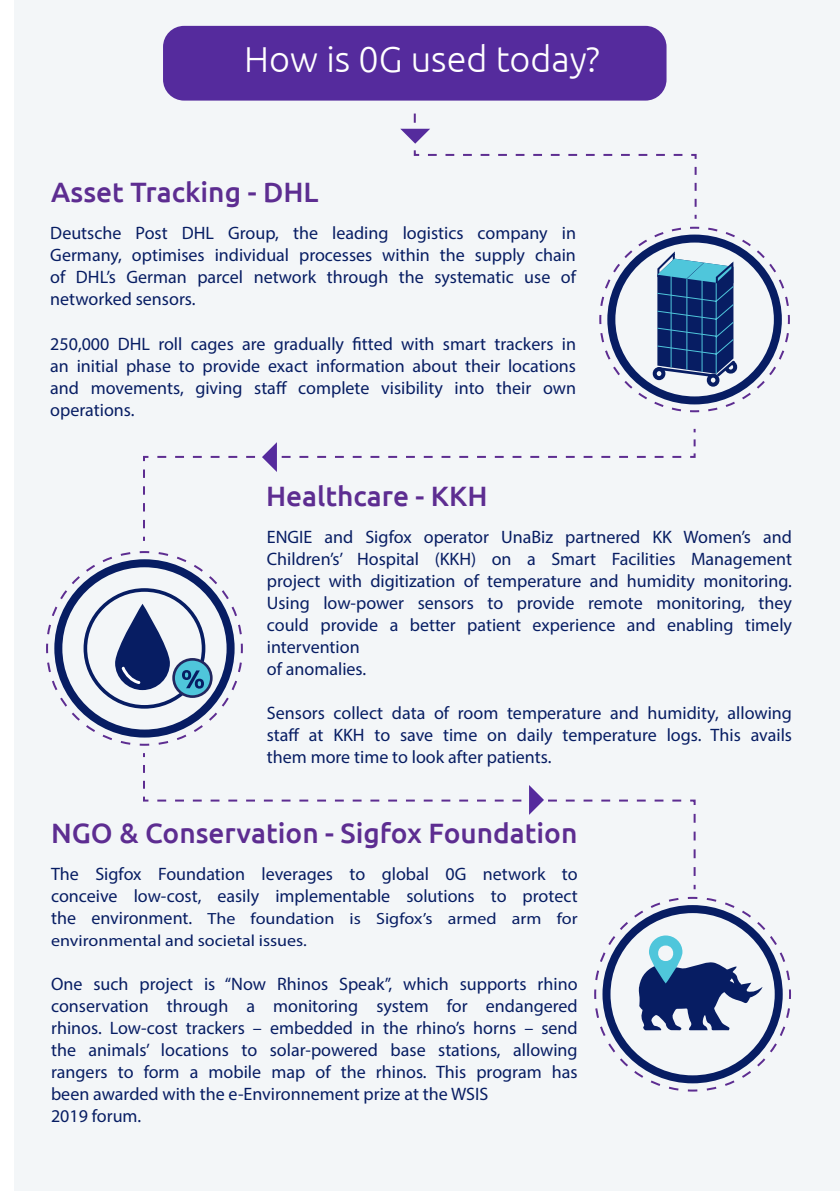
<style>
.page{position:relative;width:840px;height:1191px;background:#fff}
.page>*{position:absolute;margin:0;border:0;box-sizing:border-box;transform-origin:0 0}
.t1{font:300 36px "Ubuntu";color:#fff}
.t2{font:500 28px "Ubuntu";color:#5d2d91}
.t3{font:18px/22px "Myriad Pro";color:#071d63;text-align:justify}
.t4{font:16.2px/22px "Myriad Pro";color:#071d63;scale:1.11 1}
.s1{font-size:18px}
</style>
<div class="page">
<div style="left:14px;top:0;width:825px;height:1191px;background:#f3f6f8"></div>
<svg style="left:594px;top:896px;width:197px;height:196px"></svg>
<svg style="left:46px;top:551px;width:197px;height:195px"></svg>
<svg style="left:157px;top:442px;width:524px;height:30px"></svg>
<svg style="left:157px;top:785px;width:525px;height:30px"></svg>
<svg style="left:400px;top:113px;width:390px;height:300px"></svg>
<div style="left:160px;top:23px;width:509px;height:81px;background:#552b9d;border-radius:24px"></div>
<div style="left:157px;top:20px;width:515px;height:87px;border:6px solid #f3f6f8;border-radius:24px"></div>
<p class="t1" style="left:244px;top:38px;width:357px">How is 0G used today?</p>
<p class="t2" style="left:51px;top:174px;width:269px">Asset Tracking - DHL</p>
<p class="t3" style="left:50px;top:222px;width:527px">Deutsche Post DHL Group, the leading logistics company in Germany, optimises individual processes within the supply chain of DHL’s German parcel network through the systematic use of networked sensors.</p>
<p class="t3" style="left:50px;top:332px;width:527px">250,000 DHL roll cages are gradually fitted with smart trackers in an initial phase to provide exact information about their locations and movements, giving staff complete visibility into their own operations.</p>
<p class="t2" style="left:266px;top:479px;width:223px">Healthcare - KKH</p>
<p class="t3" style="left:267px;top:525px;width:526px">ENGIE and Sigfox operator UnaBiz partnered KK Women’s and Children’s’ Hospital (KKH) on a Smart Facilities Management project with digitization of temperature and humidity monitoring.<br>Using low-power sensors to provide remote monitoring, they could provide a better patient experience and enabling timely intervention</p>
<p class="t3" style="left:267px;top:657px;width:101px">of anomalies.</p>
<p class="t3" style="left:267px;top:701px;width:526px">Sensors collect data of room temperature and humidity, allowing staff at KKH to save time on daily temperature logs. This avails them more time to look after patients.</p>
<p class="t2" style="left:51px;top:815px;width:527px">NGO &amp; Conservation - Sigfox Foundation</p>
<p class="t3" style="left:51px;top:862px;width:528px">The Sigfox Foundation leverages to global 0G network to conceive low-cost, easily implementable solutions to protect</p>
<p class="t4" style="left:51px;top:907px;width:475px"><span class="s1">the environment.</span> The foundation is Sigfox’s armed arm for environmental and societal issues.</p>
<p class="t3" style="left:51px;top:972px;width:528px">One such project is “Now Rhinos Speak”, which supports rhino conservation through a monitoring system for endangered rhinos. Low-cost trackers – embedded in the rhino’s horns – send the animals’ locations to solar-powered base stations, allowing rangers to form a mobile map of the rhinos. This program has been awarded with the e-Environnement prize at the WSIS</p>
<p class="t3" style="left:51px;top:1104px;width:92px">2019 forum.</p>
</div>
